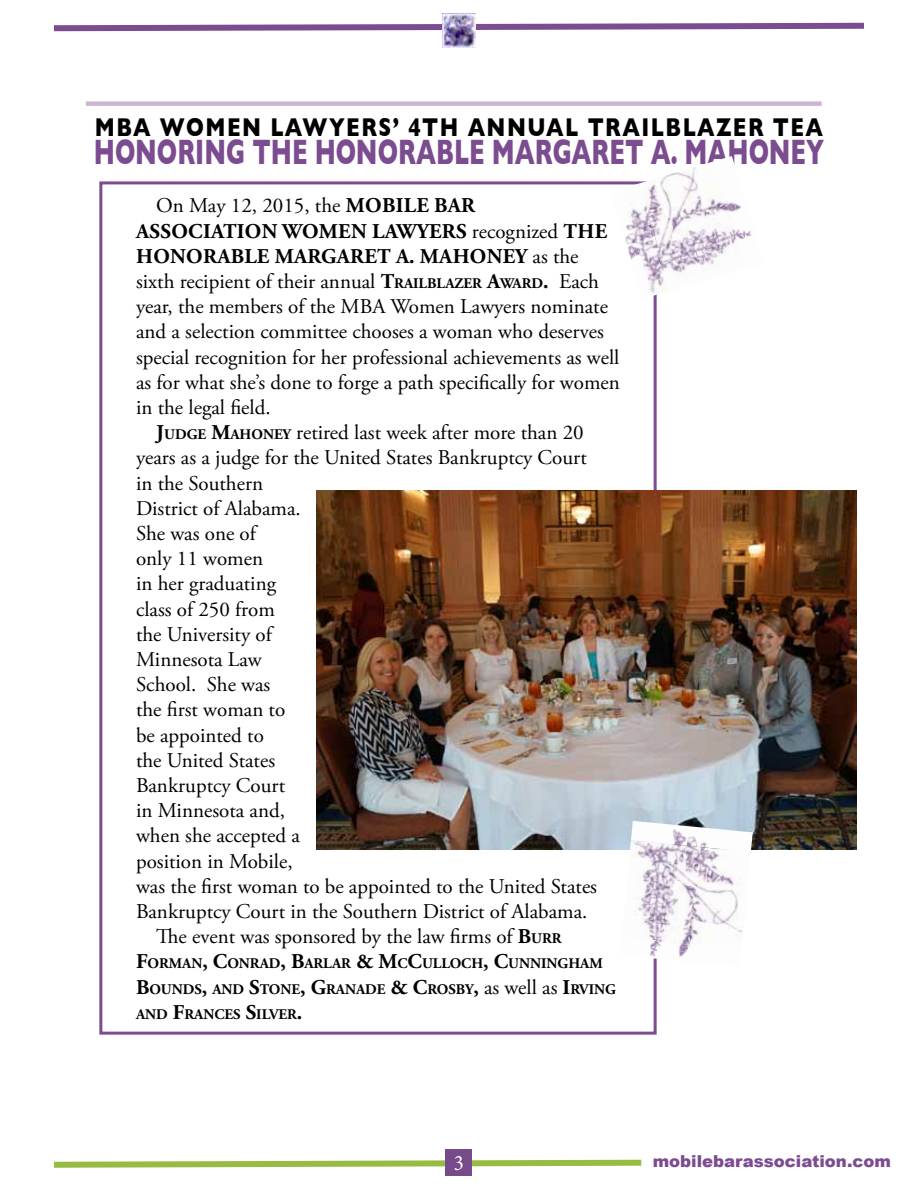
<style>
.page{position:relative;width:918px;height:1188px;background:#fff}
.page>*{position:absolute;margin:0;border:0;box-sizing:border-box;transform-origin:0 0}
.t1{font:700 36px "Gill Sans";color:#7c4c91;scale:.67 1}
.t2{font:700 26.25px "Gill Sans";letter-spacing:.07em;color:#000;scale:.8 1}
.t3{font:22.05px "Minion Pro";color:#fff;scale:.95 1}
.t4{font:21px "Adobe Garamond Pro";color:#000}
.t5{font:700 21px "Adobe Garamond Pro";letter-spacing:.015em;color:#000}
.t6{font:900 16.5px "Arial";color:#7c4c91}
.t7{font:700 14.7px/25.2px "Adobe Garamond Pro";color:#000}
.s1{font-weight:700}
.s2{font-weight:400}
.s3{font-weight:700;font-size:14.7px}
.s4{font-size:21px}
.s5{font-weight:400;font-size:21px}
</style>
<div class="page">
<svg style="left:54px;top:1159px;width:588px;height:9px"></svg>
<div style="left:445px;top:1149px;width:27px;height:27px;background:#774a8a"></div>
<svg style="left:54px;top:22px;width:810px;height:10px"></svg>
<img style="left:442px;top:14px;width:34px;height:33px">
<img style="left:316px;top:491px;width:540px;height:359px">
<div style="left:86px;top:101px;width:736px;height:5px;background:#cbb7d3"></div>
<img style="left:631px;top:821px;width:122px;height:29px">
<img style="left:629px;top:840px;width:122px;height:20px">
<img style="left:636px;top:860px;width:97px;height:20px">
<img style="left:634px;top:880px;width:104px;height:19px">
<img style="left:634px;top:899px;width:104px;height:20px">
<img style="left:642px;top:919px;width:101px;height:19px">
<img style="left:650px;top:938px;width:44px;height:29px">
<img style="left:620px;top:183px;width:37px;height:113px">
<img style="left:639px;top:181px;width:28px;height:110px">
<img style="left:658px;top:172px;width:19px;height:113px">
<img style="left:677px;top:167px;width:19px;height:110px">
<img style="left:696px;top:172px;width:19px;height:100px">
<img style="left:715px;top:200px;width:37px;height:58px">
<p class="t2" style="left:95px;top:111px;width:491px">MBA WOMEN LAWYERS’ 4TH ANN</p>
<p class="t2" style="left:528px;top:111px;width:329px">UAL TRAI LBLAZER TEA</p>
<h1 class="t1" style="left:94px;top:131px;width:1091px">HONORING THE HONORABLE MARGARET A. MAHONEY</h1>
<p class="t4" style="left:156px;top:193px;width:320px">On May 12, 2015, the <span class="s1">MOBILE BAR</span></p>
<p class="t5" style="left:136px;top:219px;width:472px">ASSOCIATION WOMEN LAWYERS <span class="s2">recognized</span> THE</p>
<p class="t5" style="left:136px;top:244px;width:444px">HONORABLE MARGARET A. MAH ONEY <span class="s2">as the</span></p>
<p class="t4" style="left:136px;top:269px;width:465px">sixth recipient of their annual <span class="s1">T</span><span class="s3">RAILBLAZER</span> <span class="s1">A</span><span class="s3">WARD</span><span class="s1">.</span> Each</p>
<p class="t4" style="left:136px;top:294px;width:473px">year, the members of the MBA Women Lawyers nominate</p>
<p class="t4" style="left:136px;top:319px;width:469px">and a selection committee chooses a woman who deserves</p>
<p class="t4" style="left:136px;top:344px;width:485px">special recognition for her professional achievements as well</p>
<p class="t4" style="left:136px;top:370px;width:485px">as for what she’s done to forge a path specifically for women</p>
<p class="t4" style="left:136px;top:395px;width:136px">in the legal field.</p>
<p class="t4" style="left:156px;top:420px;width:429px"><span class="s1">J</span><span class="s3">UDGE</span> <span class="s1">M</span><span class="s3">AHONEY</span> retired last week after more than 20</p>
<p class="t4" style="left:136px;top:445px;width:452px">years as a judge for the United States Bankruptcy Court</p>
<p class="t4" style="left:136px;top:470px;width:129px">in the Southern</p>
<p class="t4" style="left:136px;top:496px;width:166px">District of Alabama.</p>
<p class="t4" style="left:136px;top:521px;width:121px">She was one of</p>
<p class="t4" style="left:136px;top:546px;width:129px">only 11 women</p>
<p class="t4" style="left:136px;top:571px;width:142px">in her graduating</p>
<p class="t4" style="left:136px;top:596px;width:140px">class of 250 from</p>
<p class="t4" style="left:136px;top:622px;width:137px">the University of</p>
<p class="t4" style="left:136px;top:647px;width:127px">Minnesota Law</p>
<p class="t4" style="left:136px;top:672px;width:136px">School. She was</p>
<p class="t4" style="left:136px;top:697px;width:151px">the first woman to</p>
<p class="t4" style="left:136px;top:722px;width:129px">be appointed to</p>
<p class="t4" style="left:136px;top:748px;width:141px">the United States</p>
<p class="t4" style="left:136px;top:773px;width:151px">Bankruptcy Court</p>
<p class="t4" style="left:136px;top:798px;width:150px">in Minnesota and,</p>
<p class="t4" style="left:136px;top:823px;width:165px">when she accepted a</p>
<p class="t4" style="left:136px;top:848px;width:158px">position in Mobile,</p>
<p class="t4" style="left:136px;top:874px;width:463px">was the first woman to be appointed to the United States</p>
<p class="t4" style="left:136px;top:899px;width:453px">Bankruptcy Court in the Southern District of Alabama.</p>
<p class="t4" style="left:156px;top:924px;width:407px">The event was sponsored by the law firms of <span class="s1">B</span><span class="s3">URR</span></p>
<p class="t7" style="left:136px;top:951px;width:481px"><span class="s4">F</span>ORMAN<span class="s4">, C</span>ONRAD<span class="s4">, B</span>ARLAR <span class="s4">&amp; M</span>C<span class="s4">C</span>ULLOCH<span class="s4">, C</span>UNNINGHAM<br><span class="s4">B</span>OUNDS<span class="s4">,</span> AND <span class="s4">S</span>TONE<span class="s4">, G</span>RANADE <span class="s4">&amp; C</span>ROSBY<span class="s4">,</span> <span class="s5">as well as</span> <span class="s4">I</span>RVING<br>AND <span class="s4">F</span>RANCES <span class="s4">S</span>ILVER<span class="s4">.</span></p>
<p class="t3" style="left:454px;top:1149px;width:12px">3</p>
<p class="t6" style="left:653px;top:1149px;width:240px">mobilebarassociation.com</p>
</div>
